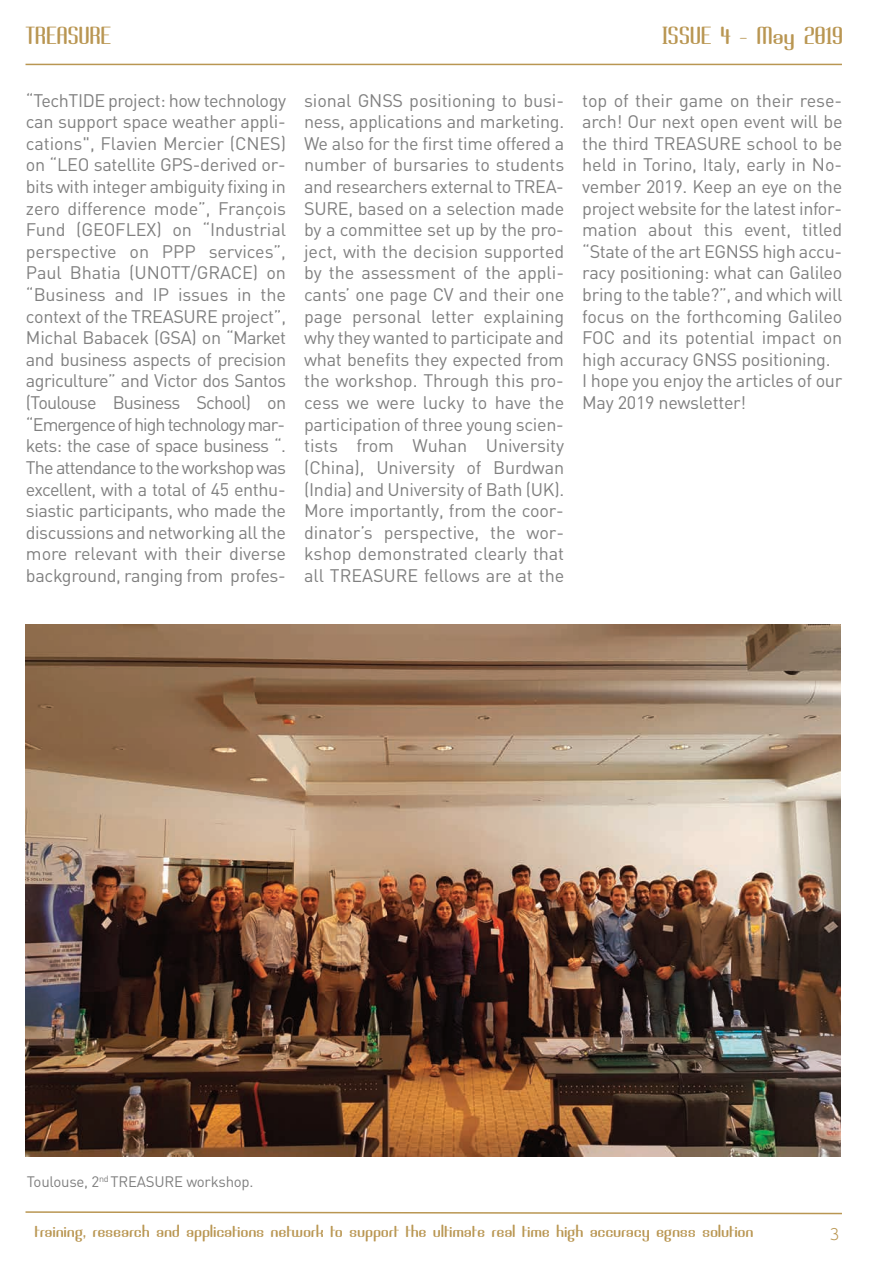
<style>
.page{position:relative;width:893px;height:1263px;background:#fff}
.page>*{position:absolute;margin:0;border:0;box-sizing:border-box;transform-origin:0 0}
.t1{font:21px "Brassiere";color:#b99652}
.t2{font:19.5px "Courier";color:#b99652}
.t3{font:18px/21.6px "DIN";letter-spacing:-.015em;color:#808080;text-align:justify}
.t4{font:15px "Brassiere";color:#b99652}
.t5{font:15px "DIN";letter-spacing:-.015em;color:#808080}
</style>
<div class="page">
<hr style="left:26px;top:64px;width:816px;height:1px;background:#b99652">
<svg style="left:25px;top:1211px;width:817px;height:4px"></svg>
<img style="left:26px;top:624px;width:815px;height:533px">
<p class="t1" style="left:26px;top:21px;width:87px">TREASURE</p>
<p class="t1" style="left:662px;top:21px;width:182px">ISSUE 4 - May 2019</p>
<p class="t3" style="left:26px;top:90px;width:262px">“TechTIDE project: how technology can support space weather appli&shy;cations", Flavien Mercier (CNES) on “LEO satellite GPS-derived or&shy;bits with integer ambiguity fixing in zero difference mode”, François Fund (GEOFLEX) on “Industrial perspective on PPP services”, Paul Bhatia (UNOTT/GRACE) on “Business and IP issues in the context of the TREASURE project”, Michal Babacek (GSA) on “Market and business aspects of precision agriculture” and Victor dos Santos (Toulouse Business School) on “Emergence of high technology mar&shy;kets: the case of space business “.<br>The attendance to the workshop was excellent, with a total of 45 enthu&shy;siastic participants, who made the discussions and networking all the more relevant with their diverse background, ranging from profes-</p>
<p class="t3" style="left:304px;top:90px;width:262px">sional GNSS positioning to busi&shy;ness, applications and marketing.<br>We also for the first time offered a number of bursaries to students and researchers external to TREA-SURE, based on a selection made by a committee set up by the pro&shy;ject, with the decision supported by the assessment of the appli&shy;cants’ one page CV and their one page personal letter explaining why they wanted to participate and what benefits they expected from the workshop. Through this pro&shy;cess we were lucky to have the participation of three young scien&shy;tists from Wuhan University (China), University of Burdwan (India) and University of Bath (UK).<br>More importantly, from the coor&shy;dinator’s perspective, the wor&shy;kshop demonstrated clearly that all TREASURE fellows are at the</p>
<p class="t3" style="left:582px;top:90px;width:262px;text-align:left">top of their game on their rese&shy;arch! Our next open event will be the third TREASURE school to be held in Torino, Italy, early in No&shy;vember 2019. Keep an eye on the project website for the latest infor&shy;mation about this event, titled “State of the art EGNSS high accu&shy;racy positioning: what can Galileo bring to the table?”, and which will focus on the forthcoming Galileo<br>FOC and its potential impact on high accuracy GNSS positioning.<br>I hope you enjoy the articles of our<br>May 2019 newsletter!</p>
<p class="t5" style="left:27px;top:1173px;width:228px">Toulouse, 2<sup>nd</sup> TREASURE workshop.</p>
<p class="t4" style="left:34px;top:1220px;width:720px">training, research and applications network to support the ultimate real time high accuracy egnss solution</p>
<p class="t2" style="left:829px;top:1227px;width:13px">3</p>
</div>
